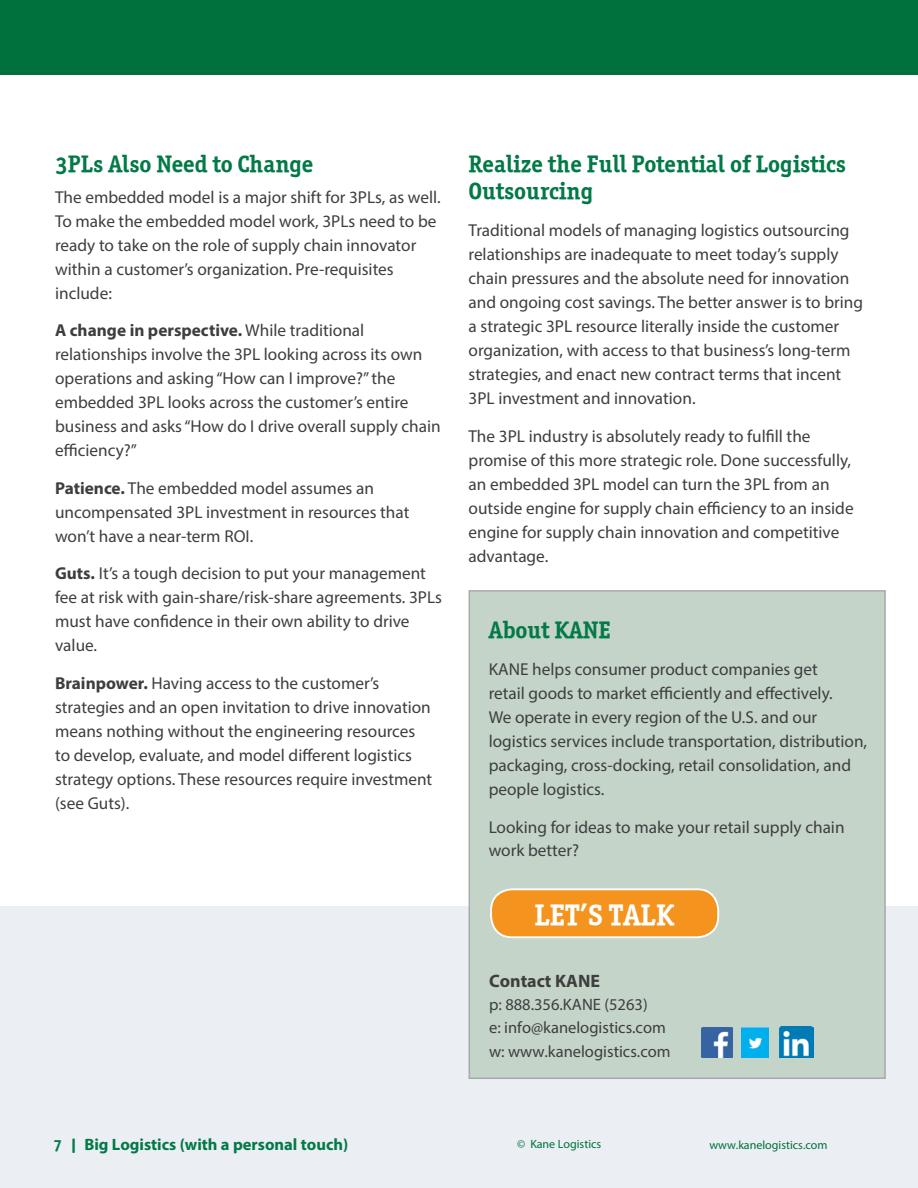
<style>
.page{position:relative;width:918px;height:1188px;background:#fff}
.page>*{position:absolute;margin:0;border:0;box-sizing:border-box;transform-origin:0 0}
.text{font:29.85px "Officina Serif OSITCTT Bold";color:#fff}
.Head{font:24px/27px "Officina Serif OSITCTT Bold";color:#027946}
.t1{font:700 18px "Myriad Pro";color:#3e3e3f}
.text-2{font:17.25px/24px "Myriad Pro";color:#3e3e3f}
.t2{font:16.5px/23.4px "Myriad Pro";color:#3e3e3f}
.t3{font:700 16.5px "Myriad Pro";color:#027946}
.t4{font:12px "Myriad Pro";color:#00713d}
.s1{font-weight:700}
.s2{font-family:"Officina Serif OSITCTT Bold";font-weight:400}
</style>
<div class="page">
<div style="left:0;top:0;width:918px;height:74px;background:#00713d"></div>
<div style="left:1px;top:906px;width:917px;height:282px;background:#ebeef3"></div>
<div style="left:469px;top:590px;width:417px;height:489px;background:#c4d4c8;border:2px solid #a8a9ad"></div>
<img style="left:742px;top:1027px;width:27px;height:30px">
<img style="left:779px;top:1026px;width:34px;height:31px">
<img style="left:702px;top:1027px;width:30px;height:31px">
<div style="left:491px;top:889px;width:227px;height:48px;background:#f4941e;border-radius:21px"></div>
<div style="left:490px;top:888px;width:229px;height:50px;border:2px solid #fff;border-radius:21px"></div>
<p class="Head" style="left:55px;top:150px;width:260px">3PLs Also Need to Change</p>
<p class="text-2" style="left:55px;top:185px;width:387px">The embedded model is a major shift for 3PLs, as well.<br>To make the embedded model work, 3PLs need to be ready to take on the role of supply chain innovator within a customer’s organization. Pre-requisites include:</p>
<p class="text-2" style="left:55px;top:318px;width:387px"><span class="s1">A change in perspective.</span> While traditional relationships involve the 3PL looking across its own operations and asking “How can I improve?” the embedded 3PL looks across the customer’s entire business and asks “How do I drive overall supply chain efficiency?”</p>
<p class="text-2" style="left:55px;top:476px;width:356px"><span class="s1">Patience.</span> The embedded model assumes an uncompensated 3PL investment in resources that won’t have a near-term ROI.</p>
<p class="text-2" style="left:55px;top:561px;width:388px"><span class="s1">Guts.</span> It’s a tough decision to put your management fee at risk with gain-share/risk-share agreements. 3PLs must have confidence in their own ability to drive value.</p>
<p class="text-2" style="left:55px;top:671px;width:379px"><span class="s1">Brainpower.</span> Having access to the customer’s strategies and an open invitation to drive innovation means nothing without the engineering resources to develop, evaluate, and model different logistics strategy options. These resources require investment (see Guts).</p>
<p class="Head" style="left:469px;top:150px;width:379px">Realize the Full Potential of Logistics<br>Outsourcing</p>
<p class="text-2" style="left:469px;top:218px;width:396px">Traditional models of managing logistics outsourcing relationships are inadequate to meet today’s supply chain pressures and the absolute need for innovation and ongoing cost savings. The better answer is to bring a strategic 3PL resource literally inside the customer organization, with access to that business’s long-term strategies, and enact new contract terms that incent 3PL investment and innovation.</p>
<p class="text-2" style="left:469px;top:424px;width:387px">The 3PL industry is absolutely ready to fulfill the promise of this more strategic role. Done successfully, an embedded 3PL model can turn the 3PL from an outside engine for supply chain efficiency to an inside engine for supply chain innovation and competitive advantage.</p>
<p class="Head" style="left:489px;top:616px;width:124px">About KANE</p>
<p class="text-2" style="left:489px;top:657px;width:380px">KANE helps consumer product companies get<br>retail goods to market efficiently and effectively.<br>We operate in every region of the U.S. and our logistics services include transportation, distribution, packaging, cross-docking, retail consolidation, and people logistics.</p>
<p class="text-2" style="left:489px;top:814px;width:357px">Looking for ideas to make your retail supply chain work better?</p>
<p class="text" style="left:535px;top:896px;width:141px">LET’S TALK</p>
<p class="t1" style="left:489px;top:969px;width:113px">Contact KANE</p>
<p class="t2" style="left:489px;top:992px;width:183px">p: 888.356.KANE (5263)<br>e: info@kanelogistics.com w: www.kanelogistics.com</p>
<p class="t3" style="left:53px;top:1134px;width:296px"><span class="s2">7 |</span> Big Logistics (with a personal touch)</p>
<p class="t4" style="left:517px;top:1137px;width:86px">© Kane Logistics</p>
<p class="t4" style="left:709px;top:1138px;width:120px">www.kanelogistics.com</p>
</div>
